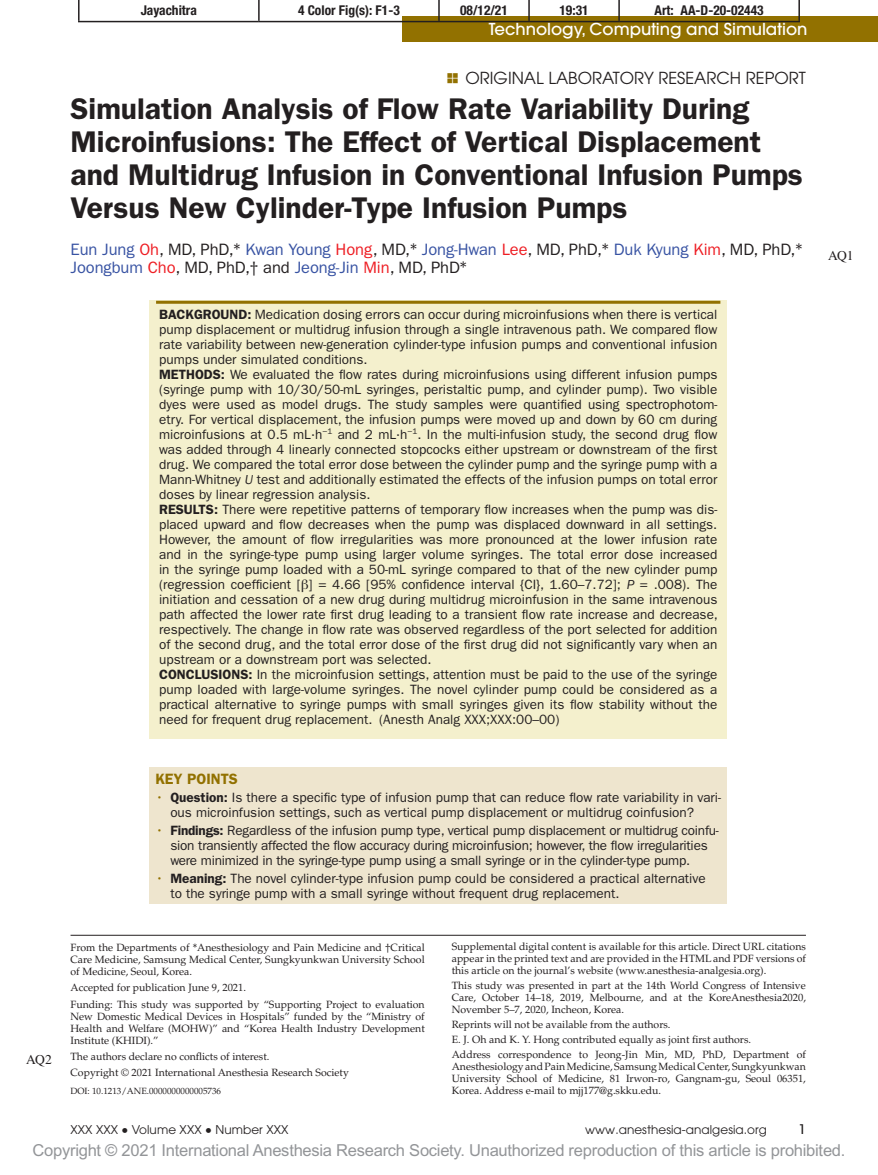
<style>
.page{position:relative;width:878px;height:1175px;background:#fff}
.page>*{position:absolute;margin:0;border:0;box-sizing:border-box;transform-origin:0 0}
.t1{font:600 30px/33px "ITC Franklin Gothic Std";color:#231f20}
.t2{font:16.5px/18px "ITC Franklin Gothic Std";letter-spacing:-.005em;color:#3853a3}
.t3{font:16.5px "Arial MT Std";letter-spacing:-.015em;color:#939598}
.t4{font:500 16.5px "Avant Garde";color:#fff}
.t5{font:16.5px "Avant Garde";color:#231f20}
.t6{font:600 15px "ITC Franklin Gothic Std";color:#927100}
.t7{font:13.5px/15px "ITC Franklin Gothic Std";color:#231f20}
.t8{font:700 condensed 13.5px "Helvetica Neue LT Std";color:#231f20}
.t9{font:13.5px "Times LT Std";letter-spacing:-.025em;color:#231f20}
.t10{font:500 condensed 13.5px "Avant Garde";color:#231f20}
.t11{font:12px "Avant Garde";letter-spacing:.005em;color:#231f20}
.t12{font:10.5px/12px "Palatino LT Std";color:#231f20;text-align:justify}
.t13{font:9px "Palatino LT Std";color:#231f20}
.s1{color:#ee1d23}
.s2{color:#231f20}
.s3{font-family:"Cambria Math";color:#231f20}
.s4{font-weight:600}
.s5{font-style:italic}
.s6{font-family:"Gandhari Unicode"}
.s7{color:#927100}
.s8{font-family:"Cambria Math"}
.s9{font-family:"Gandhari Unicode";font-size:18.75px}
</style>
<div class="page">
<div style="left:149px;top:301px;width:578px;height:67px;background:#f4f0cd"></div>
<hr style="left:156px;top:301px;width:564px;height:3px;background:#927100">
<div style="left:149px;top:361px;width:578px;height:142px;background:#f4f0cd"></div>
<div style="left:149px;top:496px;width:578px;height:172px;background:#f4f0cd"></div>
<div style="left:149px;top:661px;width:578px;height:78px;background:#f4f0cd"></div>
<div style="left:149px;top:766px;width:578px;height:28px;background:#eee5ce"></div>
<div style="left:149px;top:792px;width:578px;height:29px;background:#eee5ce"></div>
<div style="left:149px;top:819px;width:578px;height:52px;background:#eee5ce"></div>
<div style="left:149px;top:867px;width:578px;height:37px;background:#eee5ce"></div>
<div style="left:403px;top:16px;width:475px;height:25px;background:#927100"></div>
<hr style="left:70px;top:934px;width:736px;height:1px;background:#231f20">
<hr style="left:78px;top:0;width:181px;height:1px;background:#231f20">
<hr style="left:78px;top:0;width:2px;height:21px;background:#231f20">
<hr style="left:259px;top:0;width:180px;height:1px;background:#231f20">
<hr style="left:258px;top:0;width:2px;height:21px;background:#231f20">
<hr style="left:439px;top:0;width:90px;height:1px;background:#231f20">
<hr style="left:438px;top:0;width:2px;height:21px;background:#231f20">
<hr style="left:529px;top:0;width:90px;height:1px;background:#231f20">
<hr style="left:528px;top:0;width:2px;height:21px;background:#231f20">
<hr style="left:619px;top:0;width:181px;height:1px;background:#231f20">
<hr style="left:618px;top:0;width:2px;height:21px;background:#231f20">
<hr style="left:798px;top:0;width:2px;height:21px;background:#231f20">
<hr style="left:78px;top:21px;width:181px;height:1px;background:#231f20">
<hr style="left:259px;top:21px;width:180px;height:1px;background:#231f20">
<hr style="left:439px;top:21px;width:90px;height:1px;background:#231f20">
<hr style="left:529px;top:21px;width:90px;height:1px;background:#231f20">
<hr style="left:619px;top:21px;width:181px;height:1px;background:#231f20">
<p class="t8" style="left:141px;top:2px;width:58px">Jayachitra</p>
<p class="t8" style="left:298px;top:2px;width:103px">4 Color Fig(s): F1-3</p>
<p class="t8" style="left:460px;top:2px;width:49px">08/12/21</p>
<p class="t8" style="left:559px;top:2px;width:31px">19:31</p>
<p class="t8" style="left:654px;top:2px;width:111px">Art: AA-D-20-02443</p>
<p class="t9" style="left:26px;top:1051px;width:27px">AQ2</p>
<p class="t4" style="left:488px;top:19px;width:320px">Technology, Computing and Simulation</p>
<p class="t5" style="left:465px;top:68px;width:342px">Original Laboratory Research Report</p>
<h1 class="t1" style="left:70px;top:92px;width:733px">Simulation Analysis of Flow Rate Variability During Microinfusions: The Effect of Vertical Displacement and Multidrug Infusion in Conventional Infusion Pumps Versus New Cylinder-Type Infusion Pumps</h1>
<p class="t2" style="left:70px;top:240px;width:733px">Eun Jung <span class="s1">Oh</span><span class="s2">, MD, PhD,</span><span class="s3">*</span> Kwan Young <span class="s1">Hong</span><span class="s2">, MD,</span><span class="s3">*</span> Jong-Hwan <span class="s1">Lee</span><span class="s2">, MD, PhD,</span><span class="s3">*</span> Duk Kyung <span class="s1">Kim</span><span class="s2">, MD, PhD,</span><span class="s3">*<br></span>Joongbum <span class="s1">Cho</span><span class="s2">, MD, PhD,</span><span class="s3">†</span> <span class="s2">and</span> Jeong-Jin <span class="s1">Min</span><span class="s2">, MD, PhD</span><span class="s3">*</span></p>
<p class="t7" style="left:159px;top:307px;width:560px"><span class="s4">BACKGROUND:</span> Medication dosing errors can occur during microinfusions when there is vertical pump displacement or multidrug infusion through a single intravenous path. We compared flow rate variability between new-generation cylinder-type infusion pumps and conventional infusion pumps under simulated conditions.<br><span class="s4">METHODS:</span> We evaluated the flow rates during microinfusions using different infusion pumps (syringe pump with 10/30/50-mL syringes, peristaltic pump, and cylinder pump). Two visible dyes were used as model drugs. The study samples were quantified using spectrophotom&shy;etry. For vertical displacement, the infusion pumps were moved up and down by 60 cm during microinfusions at 0.5 mL·h<sup>−1</sup> and 2 mL·h<sup>−1</sup>. In the multi-infusion study, the second drug flow was added through 4 linearly connected stopcocks either upstream or downstream of the first drug. We compared the total error dose between the cylinder pump and the syringe pump with a Mann-Whitney <span class="s5">U</span> test and additionally estimated the effects of the infusion pumps on total error doses by linear regression analysis.<br><span class="s4">RESULTS:</span> There were repetitive patterns of temporary flow increases when the pump was dis&shy;placed upward and flow decreases when the pump was displaced downward in all settings.<br>However, the amount of flow irregularities was more pronounced at the lower infusion rate and in the syringe-type pump using larger volume syringes. The total error dose increased in the syringe pump loaded with a 50-mL syringe compared to that of the new cylinder pump (regression coefficient [<span class="s6">β</span>] = 4.66 [95% confidence interval {CI}, 1.60–7.72]; <span class="s5">P</span> = .008). The initiation and cessation of a new drug during multidrug microinfusion in the same intravenous path affected the lower rate first drug leading to a transient flow rate increase and decrease, respectively. The change in flow rate was observed regardless of the port selected for addition of the second drug, and the total error dose of the first drug did not significantly vary when an upstream or a downstream port was selected.<br><span class="s4">CONCLUSIONS:</span> In the microinfusion settings, attention must be paid to the use of the syringe pump loaded with large-volume syringes. The novel cylinder pump could be considered as a practical alternative to syringe pumps with small syringes given its flow stability without the need for frequent drug replacement. (Anesth Analg XXX;XXX:00–00)</p>
<p class="t6" style="left:155px;top:770px;width:84px">KEY POINTS</p>
<p class="t7" style="left:170px;top:790px;width:552px;text-indent:-15px"><span class="s7">•</span> <span class="s4">Question:</span> Is there a specific type of infusion pump that can reduce flow rate variability in vari&shy;ous microinfusion settings, such as vertical pump displacement or multidrug coinfusion?</p>
<p class="t7" style="left:170px;top:823px;width:550px;text-indent:-15px"><span class="s7">•</span> <span class="s4">Findings:</span> Regardless of the infusion pump type, vertical pump displacement or multidrug coinfu&shy;sion transiently affected the flow accuracy during microinfusion; however, the flow irregularities were minimized in the syringe-type pump using a small syringe or in the cylinder-type pump.</p>
<p class="t7" style="left:170px;top:871px;width:537px;text-indent:-15px"><span class="s7">•</span> <span class="s4">Meaning:</span> The novel cylinder-type infusion pump could be considered a practical alternative to the syringe pump with a small syringe without frequent drug replacement.</p>
<p class="t12" style="left:70px;top:941px;width:356px">From the Departments of <span class="s8">*</span>Anesthesiology and Pain Medicine and <span class="s8">†</span>Critical Care Medicine, Samsung Medical Center, Sungkyunkwan University School of Medicine, Seoul, Korea.</p>
<p class="t12" style="left:70px;top:979px;width:355px;line-height:16.5px">Accepted for publication June 9, 2021.<br>Funding: This study was supported by “Supporting Project to evaluation</p>
<p class="t12" style="left:70px;top:1010px;width:356px">New Domestic Medical Devices in Hospitals” funded by the “Ministry of Health and Welfare (MOHW)” and “Korea Health Industry Development Institute (KHIDI).”</p>
<p class="t12" style="left:70px;top:1050px;width:200px">The authors declare no conflicts of interest.</p>
<p class="t13" style="left:70px;top:1085px;width:152px">DOI: 10.1213/ANE.0000000000005736</p>
<p class="t12" style="left:70px;top:1066px;width:280px">Copyright © 2021 International Anesthesia Research Society</p>
<p class="t12" style="left:452px;top:941px;width:356px">Supplemental digital content is available for this article. Direct URL citations appear in the printed text and are provided in the HTML and PDF versions of this article on the journal’s website (www.anesthesia-analgesia.org).</p>
<p class="t12" style="left:452px;top:980px;width:356px">This study was presented in part at the 14th World Congress of Intensive Care, October 14–18, 2019, Melbourne, and at the KoreAnesthesia2020, November 5–7, 2020, Incheon, Korea.</p>
<p class="t12" style="left:452px;top:1017px;width:355px;line-height:15px;text-align:left">Reprints will not be available from the authors.<br>E. J. Oh and K. Y. Hong contributed equally as joint first authors.<br>Address correspondence to Jeong-Jin Min, MD, PhD, Department of</p>
<p class="t12" style="left:452px;top:1061px;width:356px">Anesthesiology and Pain Medicine, Samsung Medical Center, Sungkyunkwan University School of Medicine, 81 Irwon-ro, Gangnam-gu, Seoul 06351, Korea. Address e-mail to mjj177@g.skku.edu.</p>
<p class="t11" style="left:70px;top:1123px;width:219px">XXX XXX <span class="s9">•</span> Volume XXX <span class="s9">•</span> Number XXX</p>
<p class="t11" style="left:585px;top:1123px;width:183px">www.anesthesia-analgesia.org</p>
<p class="t10" style="left:798px;top:1121px;width:9px">1</p>
<p class="t9" style="left:828px;top:248px;width:27px">AQ1</p>
<p class="t3" style="left:33px;top:1141px;width:814px">Copyright © 2021 International Anesthesia Research Society. Unauthorized reproduction of this article is prohibited.</p>
</div>
